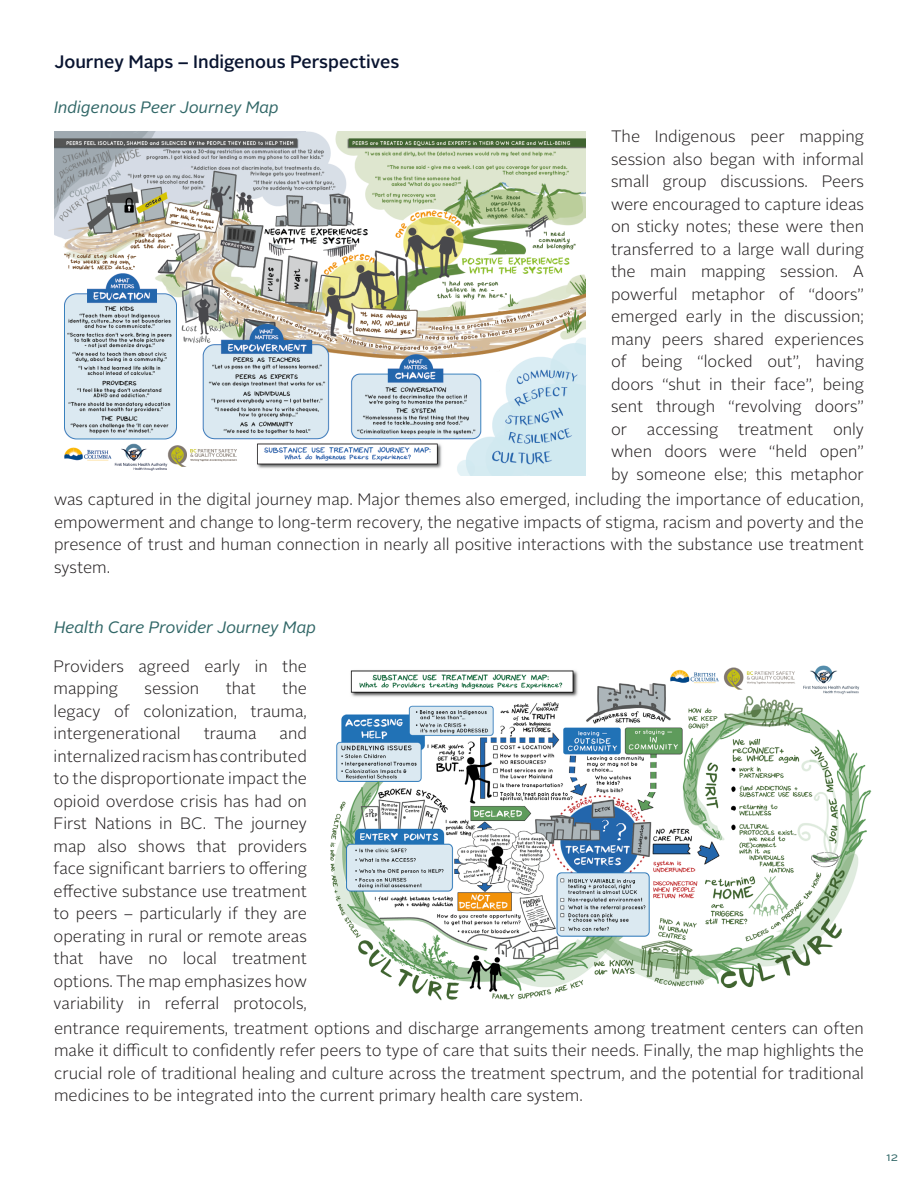
<style>
.page{position:relative;width:918px;height:1188px;background:#fff}
.page>*{position:absolute;margin:0;border:0;box-sizing:border-box;transform-origin:0 0}
.t1{font:500 18px "Alright Sans";color:#091430}
.t2{font:300 16.5px/22.5px "Alright Sans";color:#231f20;text-align:justify}
.t3{font:italic 16.5px "Alright Sans";color:#316767}
.t4{font:12px "Alright Sans";color:#316767}
</style>
<div class="page">
<img style="left:54px;top:131px;width:532px;height:344px">
<img style="left:330px;top:665px;width:542px;height:336px">
<p class="t1" style="left:54px;top:49px;width:347px">Journey Maps – Indigenous Perspectives</p>
<p class="t3" style="left:54px;top:96px;width:226px">Indigenous Peer Journey Map</p>
<p class="t2" style="left:611px;top:125px;width:255px">The Indigenous peer mapping session also began with informal small group discussions. Peers were encouraged to capture ideas on sticky notes; these were then transferred to a large wall during the main mapping session. A powerful metaphor of “doors” emerged early in the discussion; many peers shared experiences of being “locked out”, having doors “shut in their face”, being sent through “revolving doors” or accessing treatment only when doors were “held open” by someone else; this metaphor</p>
<p class="t2" style="left:54px;top:488px;width:812px">was captured in the digital journey map. Major themes also emerged, including the importance of education, empowerment and change to long-term recovery, the negative impacts of stigma, racism and poverty and the presence of trust and human connection in nearly all positive interactions with the substance use treatment system.</p>
<p class="t3" style="left:54px;top:616px;width:264px">Health Care Provider Journey Map</p>
<p class="t2" style="left:54px;top:655px;width:255px">Providers agreed early in the mapping</p>
<p class="t2" style="left:54px;top:678px;width:255px;text-indent:229px">the legacy of colonization, trauma, intergenerational</p>
<p class="t2" style="left:145px;top:678px;width:56px">session</p>
<p class="t2" style="left:226px;top:678px;width:32px">that</p>
<p class="t2" style="left:54px;top:723px;width:255px;text-indent:226px">and internalized racism has contributed to the disproportionate impact the opioid overdose crisis has had on First Nations in BC. The journey map also shows that providers face significant barriers to offering effective substance use treatment to peers – particularly if they are operating in rural or remote areas that have no local treatment options. The map emphasizes how variability in referral protocols,</p>
<p class="t2" style="left:54px;top:1017px;width:812px">entrance requirements, treatment options and discharge arrangements among treatment centers can often make it difficult to confidently refer peers to type of care that suits their needs. Finally, the map highlights the crucial role of traditional healing and culture across the treatment spectrum, and the potential for traditional medicines to be integrated into the current primary health care system.</p>
<p class="t2" style="left:204px;top:723px;width:54px">trauma</p>
<p class="t4" style="left:886px;top:1148px;width:14px">12</p>
</div>
